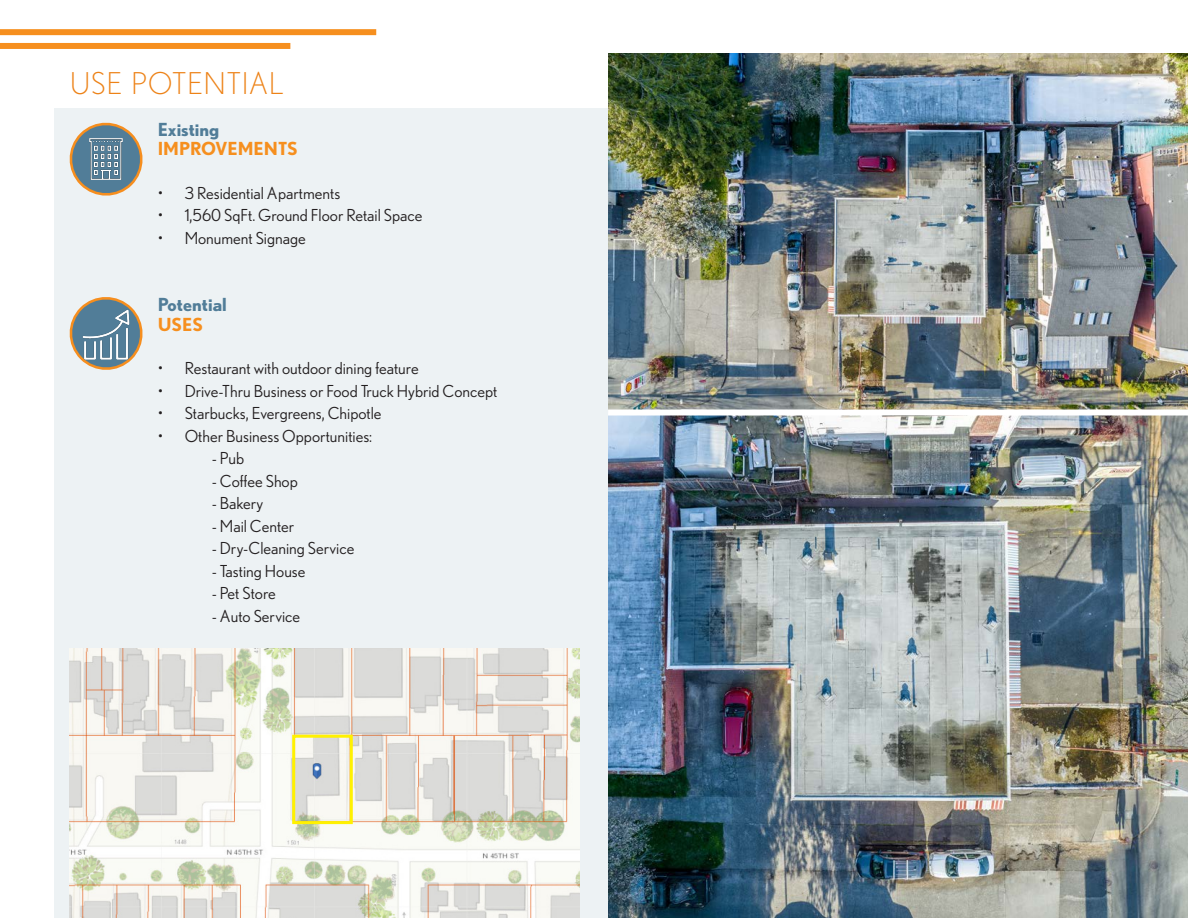
<style>
.page{position:relative;width:1188px;height:918px;background:#fff}
.page>*{position:absolute;margin:0;border:0;box-sizing:border-box;transform-origin:0 0}
.t1{font:300 30px "Nobel";letter-spacing:.035em;color:#ed8217}
.t2{font:700 18px "Nobel";color:#517d98}
.t3{font:700 18px "Nobel";color:#f68f1e}
.t4{font:16.5px "Nobel";color:#231f20}
</style>
<div class="page">
<div style="left:0;top:29px;width:376px;height:6px;background:#f68f1e"></div>
<div style="left:0;top:43px;width:290px;height:6px;background:#f68f1e"></div>
<div style="left:54px;top:108px;width:562px;height:810px;background:#edf2f4"></div>
<img style="left:608px;top:416px;width:580px;height:502px">
<img style="left:608px;top:54px;width:580px;height:356px">
<div style="left:608px;top:410px;width:580px;height:6px;background:#fff"></div>
<svg style="left:69px;top:122px;width:74px;height:74px"></svg>
<img style="left:80px;top:134px;width:53px;height:52px">
<svg style="left:69px;top:297px;width:74px;height:73px"></svg>
<img style="left:80px;top:308px;width:52px;height:53px">
<img style="left:70px;top:648px;width:510px;height:270px">
<div style="left:292px;top:735px;width:61px;height:89px;border:3px solid #fff101"></div>
<p class="t1" style="left:70px;top:67px;width:215px">USE POTENTIAL</p>
<p class="t2" style="left:158px;top:118px;width:63px">Existing</p>
<p class="t3" style="left:158px;top:138px;width:142px">IMPROVEMENTS</p>
<p class="t4" style="left:158px;top:183px;width:184px">• 3 Residential Apartments</p>
<p class="t4" style="left:158px;top:206px;width:266px">• 1,560 SqFt. Ground Floor Retail Space</p>
<p class="t4" style="left:158px;top:228px;width:150px">• Monument Signage</p>
<p class="t2" style="left:158px;top:294px;width:71px">Potential</p>
<p class="t3" style="left:158px;top:314px;width:47px">USES</p>
<p class="t4" style="left:158px;top:359px;width:263px">• Restaurant with outdoor dining feature</p>
<p class="t4" style="left:158px;top:382px;width:341px">• Drive-Thru Business or Food Truck Hybrid Concept</p>
<p class="t4" style="left:158px;top:404px;width:225px">• Starbucks, Evergreens, Chipotle</p>
<p class="t4" style="left:158px;top:427px;width:216px">• Other Business Opportunities:</p>
<p class="t4" style="left:212px;top:449px;width:34px">- Pub</p>
<p class="t4" style="left:212px;top:472px;width:88px">- Coffee Shop</p>
<p class="t4" style="left:212px;top:494px;width:53px">- Bakery</p>
<p class="t4" style="left:212px;top:517px;width:84px">- Mail Center</p>
<p class="t4" style="left:212px;top:539px;width:144px">- Dry-Cleaning Service</p>
<p class="t4" style="left:212px;top:562px;width:95px">- Tasting House</p>
<p class="t4" style="left:212px;top:584px;width:66px">- Pet Store</p>
<p class="t4" style="left:212px;top:607px;width:90px">- Auto Service</p>
</div>
